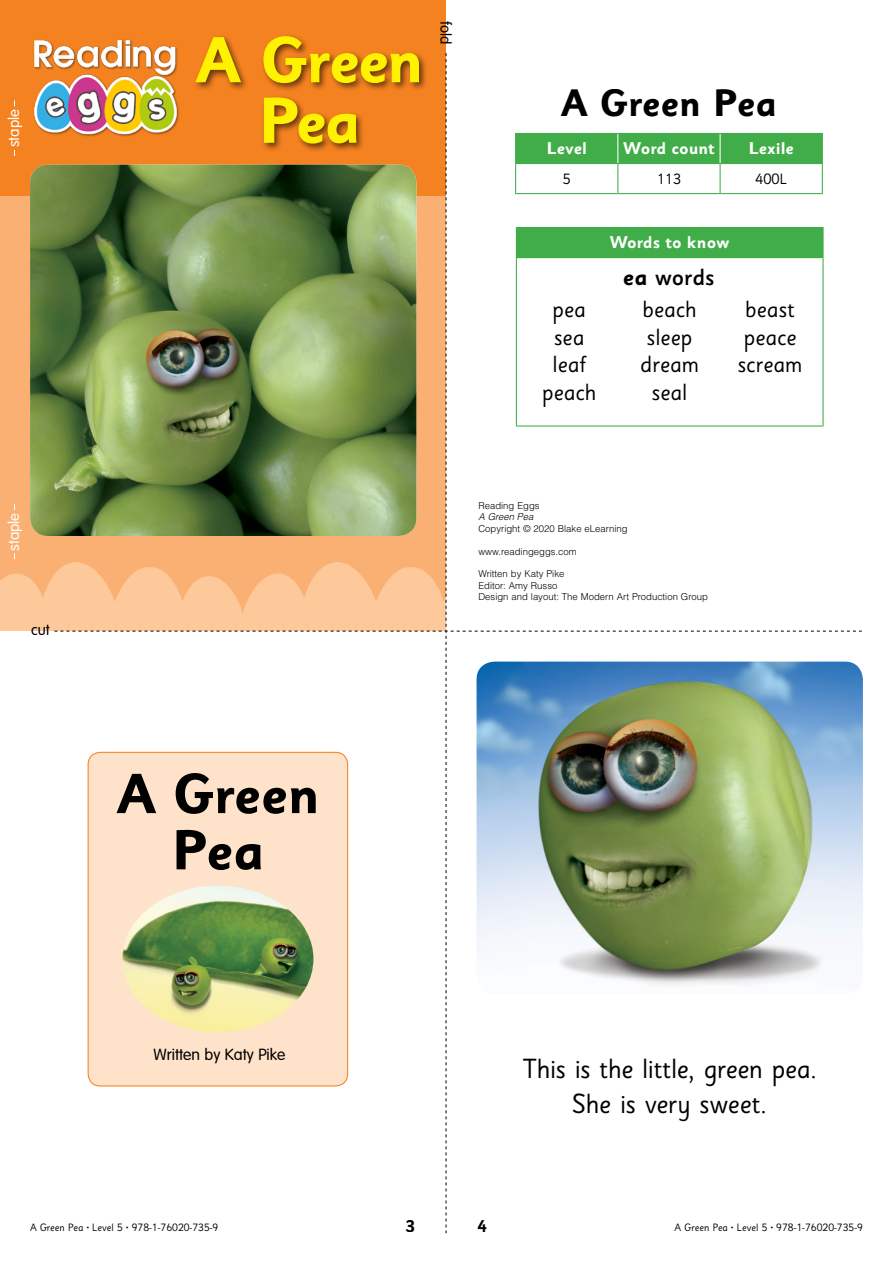
<style>
.page{position:relative;width:893px;height:1263px;background:#fff}
.page>*{position:absolute;margin:0;border:0;box-sizing:border-box;transform-origin:0 0}
.t1{font:700 64.65px/60.4px "Sassoon Sans";letter-spacing:-.04em;color:#fff200;text-align:center}
.t2{font:700 56.25px/56.2px "Sassoon Sans";letter-spacing:-.01em;color:#000;text-align:center}
.t3{font:700 38.25px "Sassoon Sans";color:#000}
.t4{font:27.6px/35px "Sassoon Sans";letter-spacing:-.015em;color:#000;text-align:center}
.t5{font:23.4px/27.6px "Sassoon Sans";letter-spacing:-.005em;color:#000;text-align:center}
.t6{font:500 23.4px "Sassoon Sans";letter-spacing:-.005em;color:#000}
.t7{font:700 16.95px "Sassoon Sans";color:#fff}
.t8{font:700 16.95px "Sassoon Sans";color:#000}
.t9{font:300 15.9px "VAG Rounded";color:#000}
.t10{font:300 15px "VAG Rounded";color:#fff}
.t11{font:300 15px "VAG Rounded";color:#000}
.t12{font:14.85px "Sassoon Sans";color:#000}
.t13{font:10.65px "Sassoon Sans";color:#000}
.t14{font:300 9.6px/11.4px "Helvetica";color:#000}
.t15{font:italic 300 9.6px "Helvetica";color:#000}
.s1{font-weight:700}
.s2{font-family:"Sassoon Sans Alt"}
</style>
<div class="page">
<div style="left:0;top:0;width:446px;height:631px;background:#fab072"></div>
<img style="left:0;top:573px;width:54px;height:58px">
<div style="left:0;top:0;width:446px;height:195px;background:#f58220"></div>
<img style="left:30px;top:165px;width:24px;height:371px">
<div style="left:193px;top:33px;width:235px;height:120px;background:#000;opacity:.6"></div>
<img style="left:33px;top:39px;width:145px;height:96px">
<img style="left:54px;top:53px;width:808px;height:1180px">
<p class="t10" style="left:5px;top:147px;width:40px;rotate:-90deg">staple</p>
<p class="t10" style="left:5px;top:551px;width:40px;rotate:-90deg">staple</p>
<p class="t11" style="left:31px;top:621px;width:20px">cut</p>
<h1 class="t1" style="left:195px;top:31px;width:230px">A Green<br>Pea</h1>
<p class="t11" style="left:454px;top:21px;width:25px;rotate:90deg">fold</p>
<h3 class="t3" style="left:561px;top:80px;width:218px">A Green Pea</h3>
<h3 class="t7" style="left:546px;top:138px;width:42px">Level</h3>
<h3 class="t7" style="left:623px;top:138px;width:93px">Word count</h3>
<h3 class="t7" style="left:748px;top:138px;width:47px">Lexile</h3>
<h3 class="t12" style="left:563px;top:170px;width:10px">5</h3>
<h3 class="t12" style="left:657px;top:170px;width:26px">113</h3>
<h3 class="t12" style="left:755px;top:170px;width:33px">400L</h3>
<h3 class="t7" style="left:610px;top:232px;width:122px">Words to know</h3>
<h3 class="t6" style="left:623px;top:263px;width:93px"><span class="s1">ea</span> words</h3>
<h3 class="t5" style="left:542px;top:296px;width:56px">pea sea lea<span class="s2">f </span>peach</h3>
<h3 class="t5" style="left:640px;top:296px;width:60px">beach sleep dream seal</h3>
<h3 class="t5" style="left:738px;top:296px;width:66px">beast peace scream</h3>
<p class="t14" style="left:478px;top:499px;width:63px">Reading Eggs</p>
<p class="t15" style="left:478px;top:511px;width:57px">A Green Pea</p>
<p class="t14" style="left:478px;top:522px;width:151px">Copyright © 2020 Blake eLearning</p>
<p class="t14" style="left:478px;top:545px;width:100px">www.readingeggs.com</p>
<p class="t14" style="left:478px;top:568px;width:231px">Written by Katy Pike<br>Editor: Amy Russo<br>Design and layout: The Modern Art Production Group</p>
<h2 class="t2" style="left:116px;top:767px;width:205px">A Green<br>Pea</h2>
<h3 class="t9" style="left:153px;top:1045px;width:133px">Written by Katy Pike</h3>
<p class="t13" style="left:30px;top:1220px;width:190px">A Green Pea • Level 5 • 978-1-76020-735-9</p>
<h3 class="t8" style="left:406px;top:1215px;width:11px">3</h3>
<h3 class="t4" style="left:522px;top:1051px;width:296px">This is the little, green pea.<br>She is very sweet.</h3>
<h3 class="t8" style="left:478px;top:1215px;width:11px">4</h3>
<p class="t13" style="left:675px;top:1220px;width:190px">A Green Pea • Level 5 • 978-1-76020-735-9</p>
</div>
